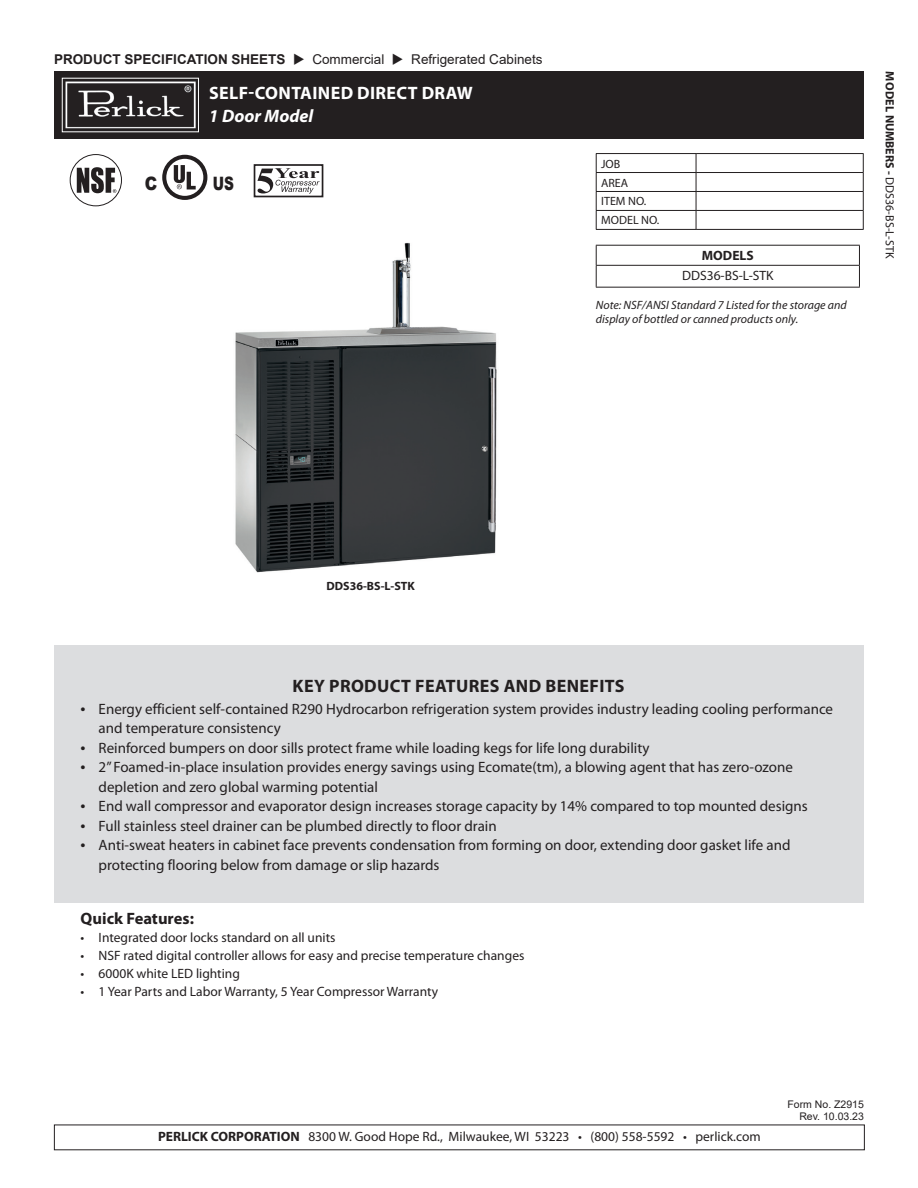
<style>
.page{position:relative;width:918px;height:1188px;background:#fff}
.page>*{position:absolute;margin:0;border:0;box-sizing:border-box;transform-origin:0 0}
.t1{font:900 18.45px "Arial";color:#231f20;scale:.74 1}
.t2{font:900 18.45px "Arial";color:#231f20;scale:.87 1}
.t3{font:700 18px "Myriad Pro";letter-spacing:.02em;color:#231f20}
.t4{font:700 18px "Myriad Pro";letter-spacing:.02em;color:#fff}
.t5{font:italic 700 18px "Myriad Pro";color:#fff}
.t6{font:700 16.5px "Myriad Pro";color:#231f20}
.t7{font:15px/19.5px "Myriad Pro";color:#231f20}
.t8{font:13.5px "Myriad Pro";color:#231f20}
.t9{font:13.5px "Arial";color:#231f20}
.t10{font:700 13.5px "Myriad Pro";color:#231f20}
.t11{font:italic 12px/14.4px "Myriad Pro";color:#231f20}
.t12{font:12px "Myriad Pro";color:#231f20}
.t13{font:700 12px "Myriad Pro";color:#231f20}
.t14{font:10.5px "Arial";color:#231f20}
.s1{font-weight:700}
.s2{font-size:18px}
</style>
<div class="page">
<hr style="left:596px;top:153px;width:100px;height:1px;background:#231f20">
<hr style="left:696px;top:153px;width:168px;height:1px;background:#231f20">
<hr style="left:596px;top:172px;width:100px;height:1px;background:#231f20">
<hr style="left:696px;top:172px;width:168px;height:1px;background:#231f20">
<hr style="left:596px;top:191px;width:100px;height:1px;background:#231f20">
<hr style="left:696px;top:191px;width:168px;height:1px;background:#231f20">
<hr style="left:596px;top:210px;width:100px;height:1px;background:#231f20">
<svg style="left:596px;top:154px;width:1px;height:75px"></svg>
<hr style="left:696px;top:210px;width:168px;height:1px;background:#231f20">
<svg style="left:696px;top:154px;width:1px;height:75px"></svg>
<svg style="left:863px;top:154px;width:1px;height:75px"></svg>
<hr style="left:596px;top:229px;width:100px;height:1px;background:#231f20">
<hr style="left:696px;top:229px;width:168px;height:1px;background:#231f20">
<hr style="left:596px;top:245px;width:264px;height:1px;background:#231f20">
<hr style="left:596px;top:265px;width:264px;height:1px;background:#231f20">
<svg style="left:596px;top:246px;width:1px;height:41px"></svg>
<svg style="left:859px;top:246px;width:1px;height:41px"></svg>
<hr style="left:596px;top:287px;width:264px;height:1px;background:#231f20">
<div style="left:54px;top:71px;width:810px;height:68px;background:#231f20"></div>
<img style="left:65px;top:81px;width:131px;height:48px">
<img style="left:235px;top:242px;width:262px;height:331px">
<div style="left:70px;top:154px;width:52px;height:52px;border:1px solid #231f20;border-radius:50%"></div>
<svg style="left:77px;top:167px;width:39px;height:26px"></svg>
<svg style="left:257px;top:168px;width:63px;height:26px"></svg>
<div style="left:254px;top:164px;width:69px;height:33px;border:2px solid #231f20"></div>
<div style="left:54px;top:646px;width:810px;height:257px;background:#dcdddf"></div>
<svg style="left:162px;top:155px;width:45px;height:45px"></svg>
<p class="t9" style="left:54px;top:50px;width:490px"><span class="s1">PRODUCT SPECIFICATION SHEETS</span> ◆ Commercial ◆ Refrigerated Cabinets</p>
<p class="t4" style="left:209px;top:81px;width:265px">SELF-CONTAINED DIRECT DRAW</p>
<p class="t5" style="left:209px;top:104px;width:106px">1 Door Model</p>
<p class="t2" style="left:145px;top:170px;width:16px">C</p>
<p class="t1" style="left:213px;top:170px;width:30px">US</p>
<p class="t12" style="left:601px;top:156px;width:21px">JOB</p>
<p class="t12" style="left:601px;top:175px;width:29px">AREA</p>
<p class="t12" style="left:601px;top:194px;width:47px">ITEM NO.</p>
<p class="t12" style="left:601px;top:213px;width:60px">MODEL NO.</p>
<p class="t10" style="left:702px;top:247px;width:53px">MODELS</p>
<p class="t8" style="left:682px;top:267px;width:93px">DDS36-BS-L-STK</p>
<p class="t11" style="left:596px;top:297px;width:253px">Note: NSF/ANSI Standard 7 Listed for the storage and display of bottled or canned products only.</p>
<p class="t12" style="left:897px;top:71px;width:189px;rotate:90deg"><span class="s1">MODEL NUMBERS -</span> DDS36-BS-L-STK</p>
<p class="t13" style="left:327px;top:579px;width:90px">DDS36-BS-L-STK</p>
<p class="t3" style="left:293px;top:674px;width:334px">KEY PRODUCT FEATURES AND BENEFITS</p>
<p class="t7" style="left:99px;top:699px;width:736px;text-indent:-18px"><span class="s2">•</span> Energy efficient self-contained R290 Hydrocarbon refrigeration system provides industry leading cooling performance and temperature consistency</p>
<p class="t7" style="left:81px;top:738px;width:571px"><span class="s2">•</span> Reinforced bumpers on door sills protect frame while loading kegs for life long durability</p>
<p class="t7" style="left:99px;top:757px;width:696px;text-indent:-18px"><span class="s2">•</span> 2” Foamed-in-place insulation provides energy savings using Ecomate(tm), a blowing agent that has zero-ozone depletion and zero global warming potential</p>
<p class="t7" style="left:81px;top:796px;width:729px"><span class="s2">•</span> End wall compressor and evaporator design increases storage capacity by 14% compared to top mounted designs</p>
<p class="t7" style="left:81px;top:816px;width:418px"><span class="s2">•</span> Full stainless steel drainer can be plumbed directly to floor drain</p>
<p class="t7" style="left:99px;top:835px;width:693px;text-indent:-18px"><span class="s2">•</span> Anti-sweat heaters in cabinet face prevents condensation from forming on door, extending door gasket life and protecting flooring below from damage or slip hazards</p>
<p class="t6" style="left:81px;top:908px;width:115px">Quick Features:</p>
<p class="t8" style="left:81px;top:930px;width:256px">• Integrated door locks standard on all units</p>
<p class="t8" style="left:81px;top:948px;width:445px">• NSF rated digital controller allows for easy and precise temperature changes</p>
<p class="t8" style="left:81px;top:966px;width:161px">• 6000K white LED lighting</p>
<p class="t8" style="left:81px;top:984px;width:359px">• 1 Year Parts and Labor Warranty, 5 Year Compressor Warranty</p>
<p class="t8" style="left:158px;top:1128px;width:604px"><span class="s1">PERLICK CORPORATION</span> 8300 W. Good Hope Rd., Milwaukee, WI 53223 • (800) 558-5592 • perlick.com</p>
<p class="t14" style="left:788px;top:1097px;width:78px">Form No. Z2915</p>
<p class="t14" style="left:799px;top:1110px;width:66px">Rev. 10.03.23</p>
</div>
